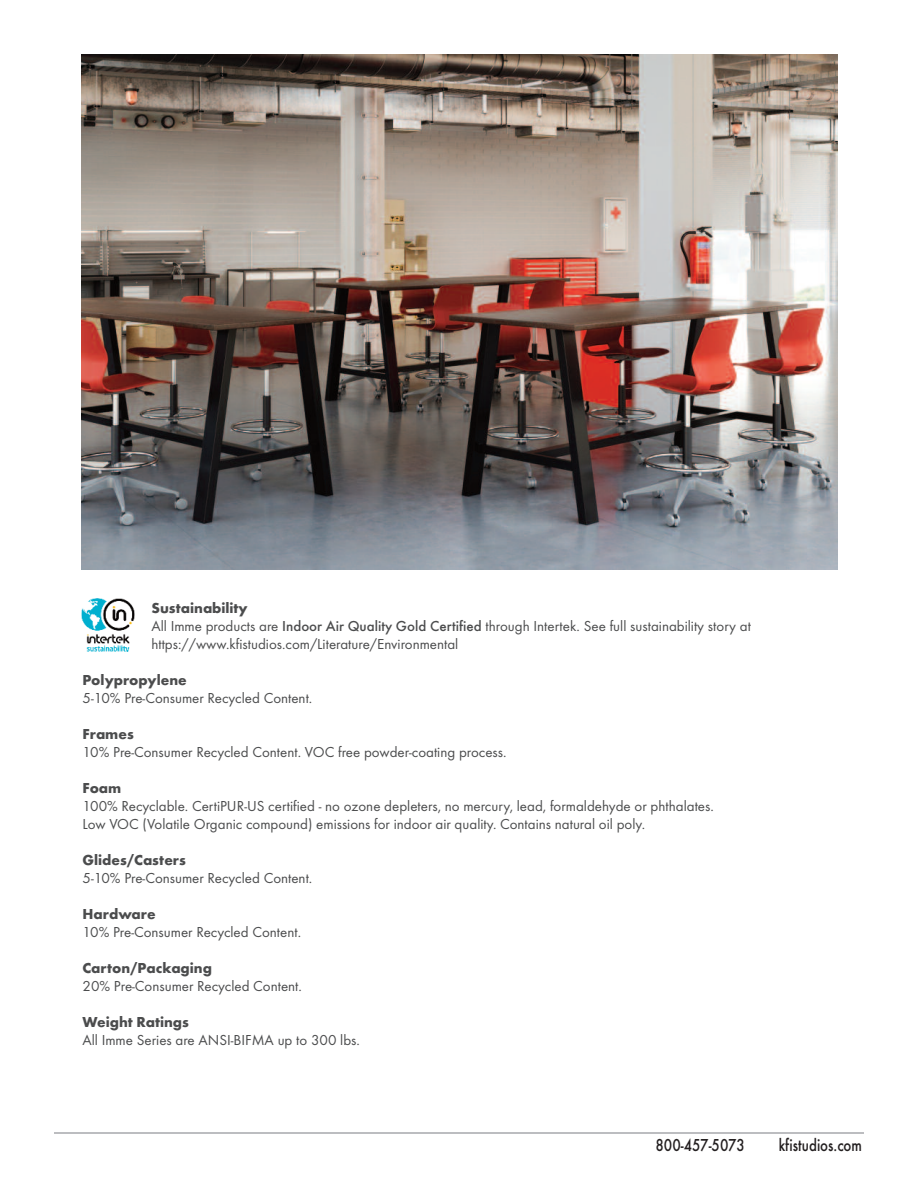
<style>
.page{position:relative;width:918px;height:1188px;background:#fff}
.page>*{position:absolute;margin:0;border:0;box-sizing:border-box;transform-origin:0 0}
.t1{font:500 18px "Futura T";color:#231f20;scale:.83 1}
.t2{font:15px/18px "Futura T";color:#4b4c4d}
.t3{font:700 15px "Futura T";color:#4b4c4d}
.s1{font-weight:700}
.s2{font-weight:500}
</style>
<div class="page">
<hr style="left:54px;top:1132px;width:810px;height:2px;background:#bcbdc0">
<img style="left:81px;top:54px;width:756px;height:515px">
<img style="left:81px;top:599px;width:53px;height:53px">
<p class="t2" style="left:151px;top:598px;width:601px"><span class="s1">Sustainability<br></span>All Imme products are <span class="s2">Indoor Air Quality Gold Certified</span> through Intertek. See full sustainability story at https://www.kfistudios.com/Literature/Environmental</p>
<p class="t3" style="left:82px;top:671px;width:106px">Polypropylene</p>
<p class="t2" style="left:82px;top:688px;width:231px">5-10% Pre-Consumer Recycled Content.</p>
<p class="t3" style="left:82px;top:725px;width:53px">Frames</p>
<p class="t2" style="left:82px;top:742px;width:426px">10% Pre-Consumer Recycled Content. VOC free powder-coating process.</p>
<p class="t3" style="left:82px;top:779px;width:40px">Foam</p>
<p class="t2" style="left:82px;top:796px;width:633px">100% Recyclable. CertiPUR-US certified - no ozone depleters, no mercury, lead, formaldehyde or phthalates.<br>Low VOC (Volatile Organic compound) emissions for indoor air quality. Contains natural oil poly.</p>
<p class="t3" style="left:82px;top:851px;width:105px">Glides/Casters</p>
<p class="t2" style="left:82px;top:868px;width:231px">5-10% Pre-Consumer Recycled Content.</p>
<p class="t3" style="left:82px;top:905px;width:75px">Hardware</p>
<p class="t2" style="left:82px;top:922px;width:220px">10% Pre-Consumer Recycled Content.</p>
<p class="t3" style="left:82px;top:959px;width:131px">Carton/Packaging</p>
<p class="t2" style="left:82px;top:976px;width:221px">20% Pre-Consumer Recycled Content.</p>
<p class="t3" style="left:82px;top:1013px;width:108px">Weight Ratings</p>
<p class="t2" style="left:82px;top:1030px;width:279px">All Imme Series are ANSI-BIFMA up to 300 lbs.</p>
<p class="t1" style="left:655px;top:1134px;width:109px">800-457-5073</p>
<p class="t1" style="left:779px;top:1134px;width:102px">kfistudios.com</p>
</div>
